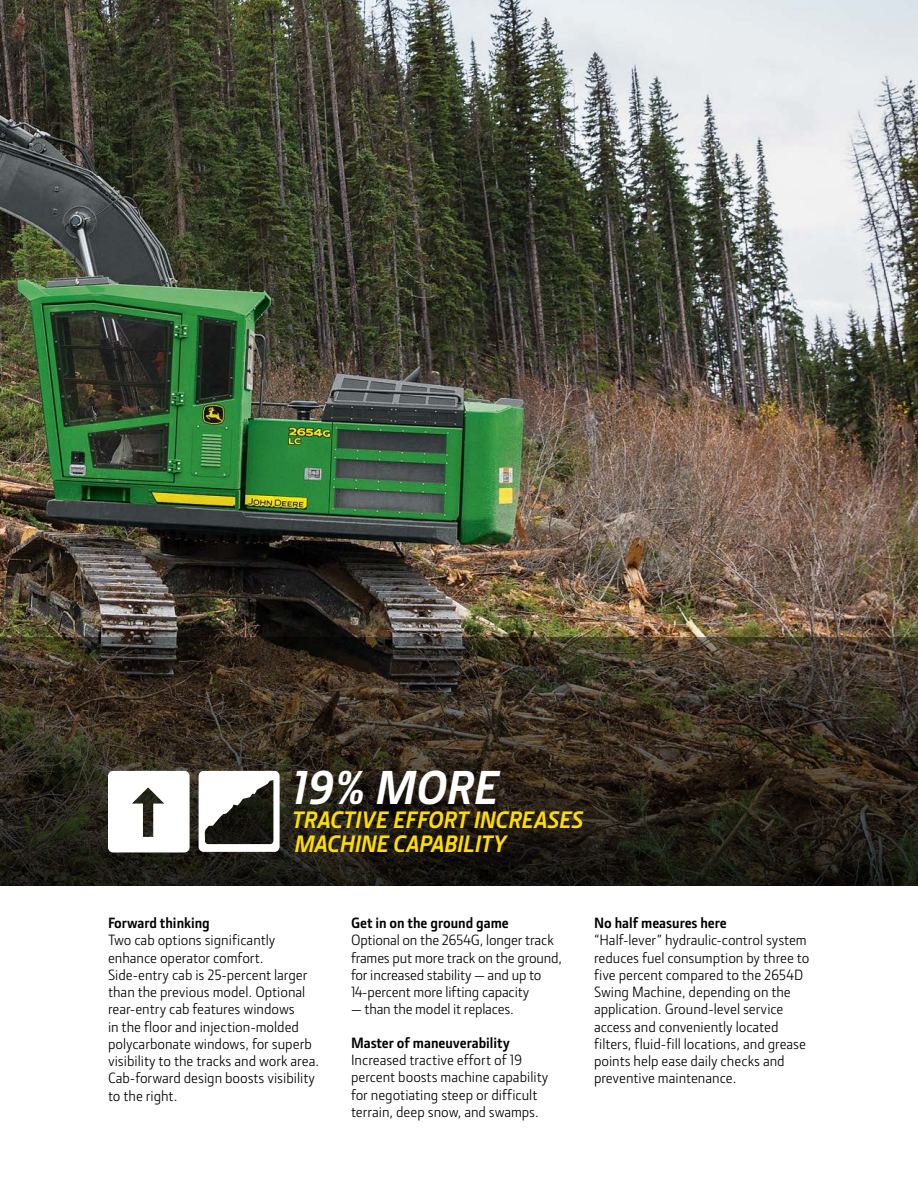
<style>
.page{position:relative;width:918px;height:1188px;background:#fff}
.page>*{position:absolute;margin:0;border:0;box-sizing:border-box;transform-origin:0 0}
.t1{font:italic 700 48px "JD Sans Pro";letter-spacing:.005em;color:#fff}
.t2{font:italic 700 24px/24px "JD Sans Pro";color:#fd0}
.t3{font:15px/17.2px "JD Sans Pro";color:#000}
.t4{font:700 15px "JD Sans Pro";color:#000}
</style>
<div class="page">
<img style="left:0;top:0;width:918px;height:637px">
<svg style="left:0;top:637px;width:918px;height:249px;background:#2e281d"></svg>
<svg style="left:108px;top:771px;width:82px;height:81px"></svg>
<svg style="left:199px;top:771px;width:81px;height:81px"></svg>
<h1 class="t1" style="left:293px;top:756px;width:207px">19% MORE</h1>
<h2 class="t2" style="left:292px;top:807px;width:293px">TRACTIVE EFFORT INCREASES<br>MACHINE CAPABILITY</h2>
<p class="t4" style="left:108px;top:913px;width:103px">Forward thinking</p>
<p class="t3" style="left:108px;top:931px;width:213px">Two cab options significantly enhance operator comfort.<br>Side-entry cab is 25-percent larger than the previous model. Optional rear-entry cab features windows<br>in the floor and injection-molded polycarbonate windows, for superb visibility to the tracks and work area.<br>Cab-forward design boosts visibility to the right.</p>
<p class="t4" style="left:351px;top:913px;width:159px">Get in on the ground game</p>
<p class="t3" style="left:351px;top:931px;width:213px">Optional on the 2654G, longer track frames put more track on the ground, for increased stability — and up to 14-percent more lifting capacity</p>
<p class="t3" style="left:351px;top:1000px;width:165px">— than the model it replaces.</p>
<p class="t4" style="left:351px;top:1033px;width:160px">Master of maneuverability</p>
<p class="t3" style="left:351px;top:1051px;width:199px">Increased tractive effort of 19 percent boosts machine capability for negotiating steep or difficult terrain, deep snow, and swamps.</p>
<p class="t4" style="left:594px;top:913px;width:134px">No half measures here</p>
<p class="t3" style="left:594px;top:931px;width:217px">“Half-lever” hydraulic-control system reduces fuel consumption by three to five percent compared to the 2654D Swing Machine, depending on the application. Ground-level service access and conveniently located filters, fluid-fill locations, and grease points help ease daily checks and preventive maintenance.</p>
</div>
